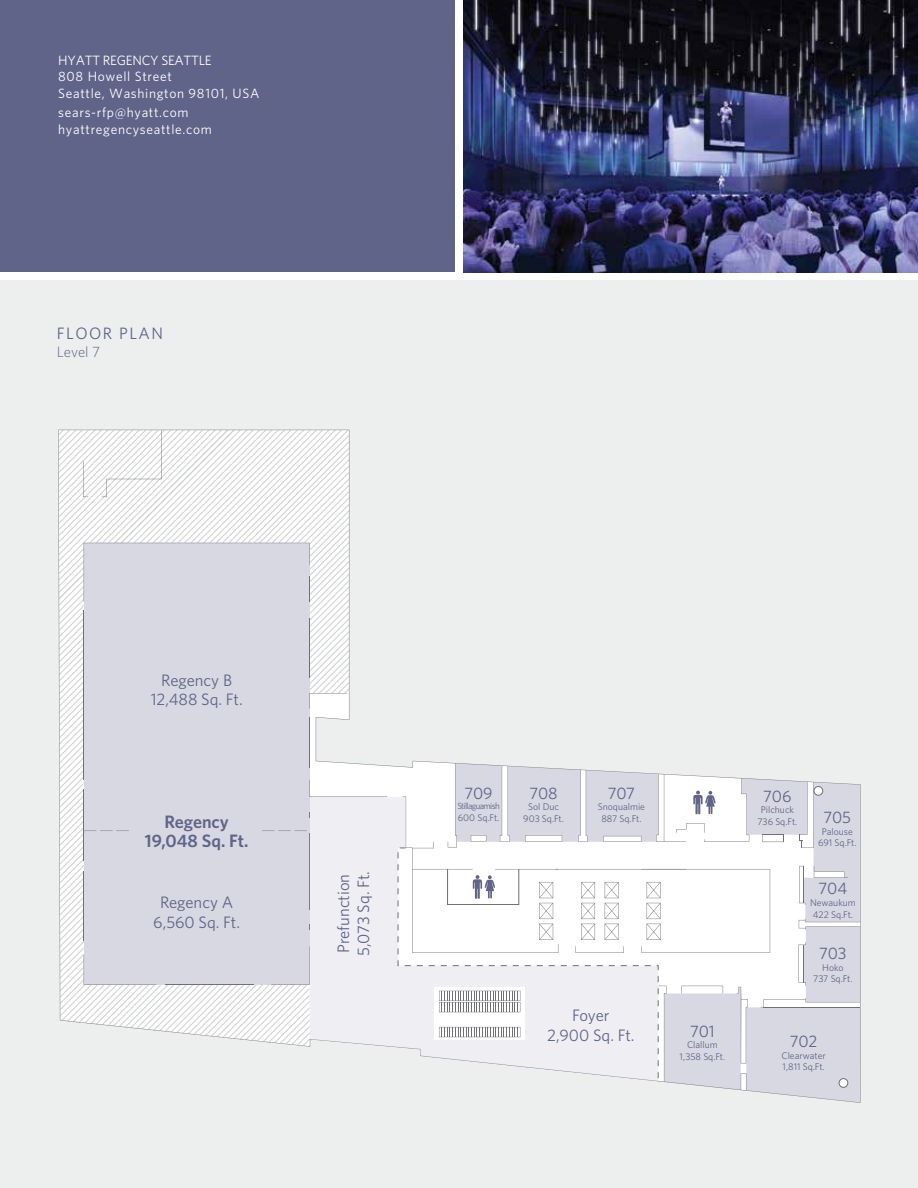
<style>
.page{position:relative;width:918px;height:1188px;background:#fff}
.page>*{position:absolute;margin:0;border:0;box-sizing:border-box;transform-origin:0 0}
.t1{font:600 18px/19.4px "Whitney";color:#606488;text-align:center}
.t2{font:16.65px/20px "Whitney";letter-spacing:-.01em;color:#606488;text-align:center}
.t3{font:16.5px "Whitney";letter-spacing:.09em;color:#606488}
.t4{font:300 15px "Whitney";color:#606488}
.t5{font:13.5px/16.5px "Whitney";letter-spacing:.05em;color:#fff}
.t6{font:9.75px/11.7px "Whitney";color:#606488;text-align:center}
.t7{font:9px "Whitney";letter-spacing:-.07em;color:#606488}
</style>
<div class="page">
<div style="left:0;top:281px;width:918px;height:907px;background:#edeeee"></div>
<div style="left:0;top:0;width:455px;height:272px;background:#606488"></div>
<img style="left:463px;top:0;width:455px;height:272px">
<svg style="left:59px;top:430px;width:328px;height:616px"></svg>
<svg style="left:402px;top:763px;width:458px;height:339px"></svg>
<div style="left:814px;top:787px;width:9px;height:8px;background:#fff;border-radius:50%"></div>
<div style="left:814px;top:786px;width:9px;height:10px;border:1px solid #6f7073;border-radius:50%"></div>
<h3 class="t5" style="left:58px;top:52px;width:203px">HYATT REGENCY SEATTLE<br>808 Howell Street<br>Seattle, Washington 98101, USA</h3>
<h3 class="t5" style="left:58px;top:104px;width:155px">sears-rfp@hyatt.com hyattregencyseattle.com</h3>
<h3 class="t3" style="left:57px;top:324px;width:108px">FLOOR PLAN</h3>
<h3 class="t4" style="left:57px;top:343px;width:45px">Level 7</h3>
<h2 class="t2" style="left:151px;top:669px;width:93px">Regency B<br>12,488 Sq. Ft.</h2>
<h1 class="t1" style="left:145px;top:811px;width:105px">Regency<br>19,048 Sq. Ft.</h1>
<h2 class="t2" style="left:153px;top:892px;width:88px">Regency A<br>6,560 Sq. Ft.</h2>
<h2 class="t2" style="left:333px;top:956px;width:86px;text-align:left;rotate:-90deg">Prefunction<br>5,073 Sq. Ft.</h2>
<h2 class="t2" style="left:464px;top:782px;width:30px">709</h2>
<p class="t7" style="left:457px;top:801px;width:44px">Stillaguamish</p>
<p class="t6" style="left:458px;top:811px;width:43px">600 Sq.Ft.</p>
<h2 class="t2" style="left:530px;top:782px;width:30px">708</h2>
<p class="t6" style="left:523px;top:801px;width:42px">Sol Duc<br>903 Sq.Ft.</p>
<h2 class="t2" style="left:608px;top:782px;width:29px">707</h2>
<p class="t6" style="left:598px;top:801px;width:49px">Snoqualmie<br>887 Sq.Ft.</p>
<h2 class="t2" style="left:547px;top:1005px;width:89px">Foyer<br>2,900 Sq. Ft.</h2>
<h2 class="t2" style="left:690px;top:1020px;width:26px">701</h2>
<p class="t6" style="left:680px;top:1039px;width:47px">Clallum<br>1,358 Sq.Ft.</p>
<h2 class="t2" style="left:763px;top:785px;width:30px">706</h2>
<p class="t6" style="left:757px;top:804px;width:41px">Pilchuck<br>736 Sq.Ft.</p>
<h2 class="t2" style="left:824px;top:807px;width:29px">705</h2>
<p class="t6" style="left:818px;top:825px;width:40px">Palouse<br>691 Sq.Ft.</p>
<h2 class="t2" style="left:819px;top:878px;width:30px">704</h2>
<p class="t6" style="left:810px;top:897px;width:47px;text-align:left">Newaukum<br>422 Sq.Ft.</p>
<h2 class="t2" style="left:819px;top:943px;width:29px">703</h2>
<p class="t6" style="left:813px;top:961px;width:41px">Hoko<br>737 Sq.Ft.</p>
<h2 class="t2" style="left:790px;top:1031px;width:29px">702</h2>
<p class="t6" style="left:782px;top:1049px;width:46px;text-align:left">Clearwater<br>1,811 Sq.Ft.</p>
</div>
